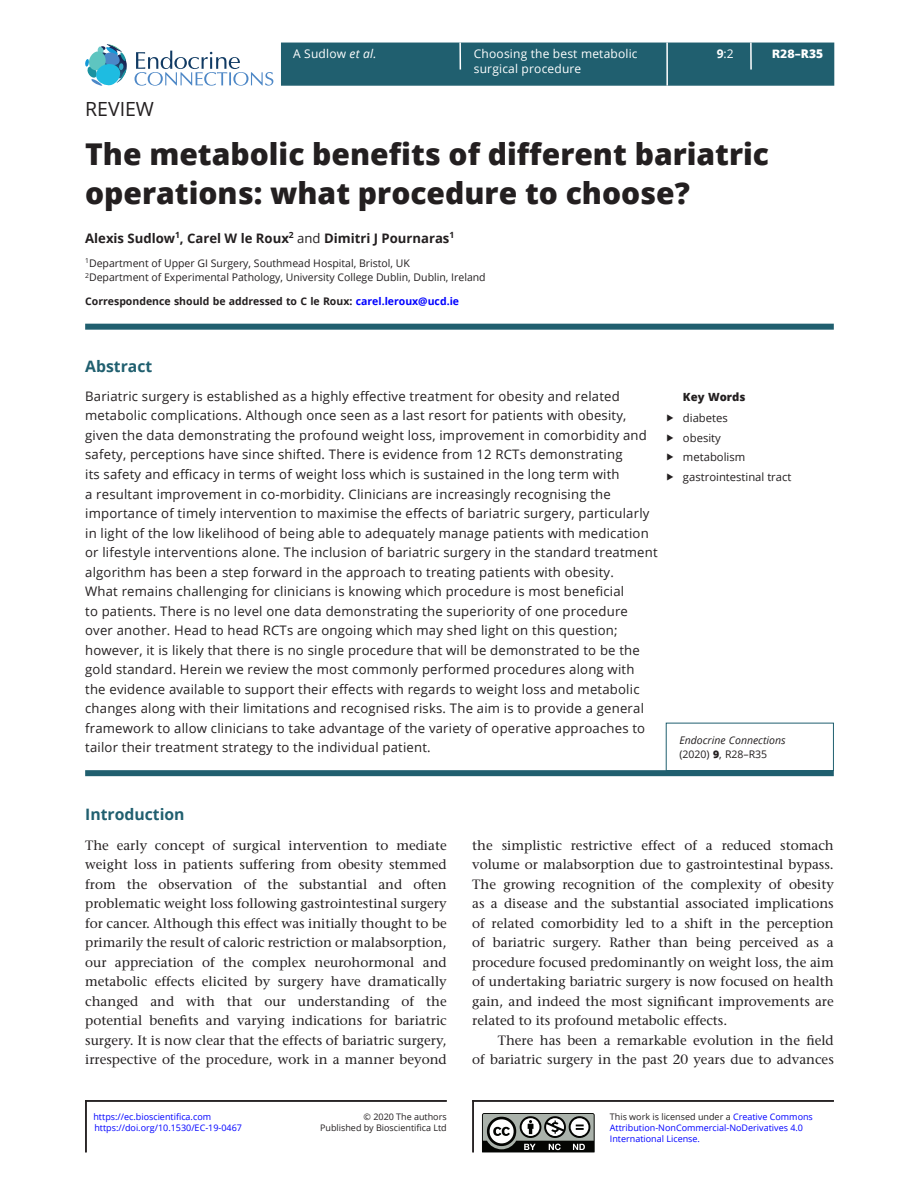
<style>
.page{position:relative;width:919px;height:1187px;background:#fff}
.page>*{position:absolute;margin:0;border:0;box-sizing:border-box;transform-origin:0 0}
.CT{font:800 30px/39px "Open Sans";color:#231f20}
.AT{font:19.5px "Open Sans";color:#231f20}
.H1_Rule{font:700 15.75px "Open Sans";color:#205f6f}
.ABS_H{font:700 15.75px "Open Sans";color:#205f6f}
.TXT{font:500 13.5px/19.5px "Stone Serif Std";color:#231f20;text-align:justify}
.TXI{font:500 13.5px/19.5px "Stone Serif Std";color:#231f20;text-align:right}
.ABS_TXT_L{font:13.2px/19.5px "Open Sans";letter-spacing:.015em;color:#231f20}
.AU{font:700 13.2px "Open Sans";color:#231f20}
.t1{font:12px "Open Sans";letter-spacing:.015em;color:#fff}
.t2{font:800 12px "Open Sans";color:#fff}
.t3{font:11.25px "Open Sans";color:#231f20}
.Keywords_Head{font:800 11.25px "Open Sans";color:#231f20}
.Address{font:10.5px "Open Sans";color:#231f20}
.Corres{font:700 10.5px "Open Sans";color:#231f20}
.Corres-2{font:italic 10.5px "Open Sans";color:#231f20}
.Corres-3{font:10.5px "Open Sans";color:#231f20}
.t4{font:9px/11.2px "Open Sans";color:#00f}
.t5{font:9px/11.6px "Open Sans";color:#231f20;text-align:right}
.s1{font-style:italic}
.s2{font-weight:700}
.s3{font-family:"Frutiger LT Std";font-weight:900}
.s4{font-weight:400}
.s5{color:#00f}
.s6{font-weight:800}
.s7{color:#231f20}
</style>
<div class="page">
<div style="left:281px;top:43px;width:553px;height:43px;background:#205f6f;border:2px solid #205f6f"></div>
<svg style="left:750px;top:43px;width:1px;height:27px"></svg>
<hr style="left:666px;top:43px;width:2px;height:43px;background:#fff">
<hr style="left:459px;top:43px;width:2px;height:27px;background:#fff">
<svg style="left:134px;top:51px;width:139px;height:35px"></svg>
<svg style="left:85px;top:44px;width:42px;height:42px"></svg>
<div style="left:85px;top:323px;width:748px;height:6px;background:#205f6f"></div>
<div style="left:85px;top:770px;width:748px;height:6px;background:#205f6f"></div>
<svg style="left:482px;top:1113px;width:113px;height:40px"></svg>
<hr style="left:85px;top:1100px;width:361px;height:1px;background:#231f20">
<hr style="left:85px;top:1100px;width:2px;height:52px;background:#231f20">
<hr style="left:472px;top:1100px;width:361px;height:1px;background:#231f20">
<hr style="left:472px;top:1100px;width:2px;height:52px;background:#231f20">
<p class="t1" style="left:293px;top:46px;width:85px">A Sudlow <span class="s1">et al.</span></p>
<p class="t1" style="left:474px;top:46px;width:165px">Choosing the best metabolic</p>
<p class="t1" style="left:716px;top:46px;width:18px"><span class="s2">9</span>:2</p>
<p class="t2" style="left:772px;top:45px;width:52px"><span class="s3">R28</span>–R35</p>
<p class="t1" style="left:474px;top:61px;width:109px">surgical procedure</p>
<p class="AT" style="left:85px;top:96px;width:70px">REVIEW</p>
<p class="CT" style="left:85px;top:133px;width:685px">The metabolic benefits of different bariatric operations: what procedure to choose?</p>
<p class="AU" style="left:85px;top:229px;width:370px">Alexis Sudlow<sup>1</sup>, Carel W le Roux<sup>2</sup> <span class="s4">and</span> Dimitri J Pournaras<sup>1</sup></p>
<p class="Address" style="left:85px;top:255px;width:326px"><sup>1</sup>Department of Upper GI Surgery, Southmead Hospital, Bristol, UK</p>
<p class="Address" style="left:85px;top:270px;width:402px"><sup>2</sup>Department of Experimental Pathology, University College Dublin, Dublin, Ireland</p>
<p class="Corres" style="left:85px;top:293px;width:375px">Correspondence should be addressed to C le Roux: <span class="s5">carel.leroux@ucd.ie</span></p>
<p class="ABS_H" style="left:85px;top:355px;width:69px">Abstract</p>
<p class="ABS_TXT_L" style="left:85px;top:386px;width:574px">Bariatric surgery is established as a highly effective treatment for obesity and related metabolic complications. Although once seen as a last resort for patients with obesity, given the data demonstrating the profound weight loss, improvement in comorbidity and safety, perceptions have since shifted. There is evidence from 12 RCTs demonstrating<br>its safety and efficacy in terms of weight loss which is sustained in the long term with<br>a resultant improvement in co-morbidity. Clinicians are increasingly recognising the importance of timely intervention to maximise the effects of bariatric surgery, particularly in light of the low likelihood of being able to adequately manage patients with medication or lifestyle interventions alone. The inclusion of bariatric surgery in the standard treatment algorithm has been a step forward in the approach to treating patients with obesity.<br>What remains challenging for clinicians is knowing which procedure is most beneficial<br>to patients. There is no level one data demonstrating the superiority of one procedure over another. Head to head RCTs are ongoing which may shed light on this question; however, it is likely that there is no single procedure that will be demonstrated to be the gold standard. Herein we review the most commonly performed procedures along with the evidence available to support their effects with regards to weight loss and metabolic changes along with their limitations and recognised risks. The aim is to provide a general framework to allow clinicians to take advantage of the variety of operative approaches to tailor their treatment strategy to the individual patient.</p>
<p class="Keywords_Head" style="left:683px;top:388px;width:64px">Key Words</p>
<p class="t3" style="left:683px;top:410px;width:46px">diabetes</p>
<p class="t3" style="left:683px;top:430px;width:39px">obesity</p>
<p class="t3" style="left:683px;top:449px;width:64px">metabolism</p>
<p class="t3" style="left:683px;top:469px;width:110px">gastrointestinal tract</p>
<p class="Corres-2" style="left:679px;top:732px;width:108px">Endocrine Connections</p>
<p class="Corres-3" style="left:679px;top:747px;width:89px">(2020) <span class="s6">9</span>, R28–R35</p>
<p class="H1_Rule" style="left:85px;top:803px;width:101px">Introduction</p>
<p class="TXT" style="left:85px;top:835px;width:363px">The early concept of surgical intervention to mediate weight loss in patients suffering from obesity stemmed from the observation of the substantial and often problematic weight loss following gastrointestinal surgery for cancer. Although this effect was initially thought to be primarily the result of caloric restriction or malabsorption, our appreciation of the complex neurohormonal and metabolic effects elicited by surgery have dramatically changed and with that our understanding of the potential benefits and varying indications for bariatric surgery. It is now clear that the effects of bariatric surgery, irrespective of the procedure, work in a manner beyond</p>
<p class="TXT" style="left:472px;top:835px;width:363px">the simplistic restrictive effect of a reduced stomach volume or malabsorption due to gastrointestinal bypass.<br>The growing recognition of the complexity of obesity as a disease and the substantial associated implications of related comorbidity led to a shift in the perception of bariatric surgery. Rather than being perceived as a procedure focused predominantly on weight loss, the aim of undertaking bariatric surgery is now focused on health gain, and indeed the most significant improvements are related to its profound metabolic effects.</p>
<p class="TXI" style="left:472px;top:1030px;width:363px">There has been a remarkable evolution in the field<br>of bariatric surgery in the past 20 years due to advances</p>
<p class="t4" style="left:93px;top:1110px;width:119px">https://ec.bioscientifica.com</p>
<p class="t5" style="left:320px;top:1110px;width:128px">© 2020 The authors<br>Published by Bioscientifica Ltd</p>
<p class="t4" style="left:94px;top:1122px;width:149px">https://doi.org/10.1530/EC-19-0467</p>
<p class="t4" style="left:610px;top:1110px;width:204px"><span class="s7">This work is licensed under a</span> Creative Commons<br>Attribution-NonCommercial-NoDerivatives 4.0<br>International License.</p>
</div>
